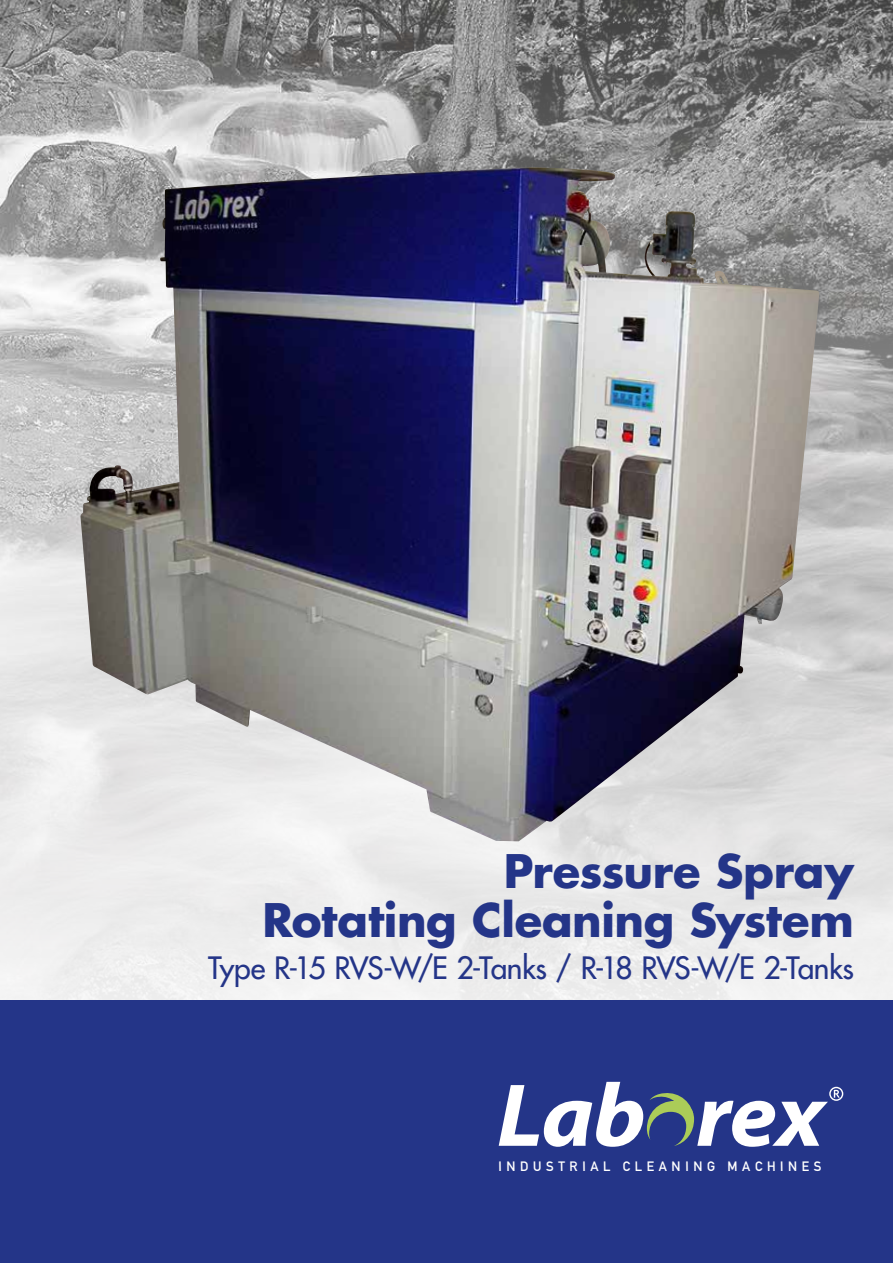
<style>
.page{position:relative;width:893px;height:1263px;background:#fff}
.page>*{position:absolute;margin:0;border:0;box-sizing:border-box;transform-origin:0 0}
.t1{font:700 45px/49.5px "Futura Std";letter-spacing:-.01em;color:#243588;text-align:right}
.t2{font:500 30px "Futura Std";letter-spacing:-.04em;color:#243588}
.t3{font:13.5px "DIN Mittelschrift";letter-spacing:.34em;color:#fff}
</style>
<div class="page">
<img style="left:0;top:0;width:893px;height:1001px">
<div style="left:0;top:1001px;width:893px;height:262px;background:#243588"></div>
<svg style="left:499px;top:1082px;width:344px;height:65px"></svg>
<img style="left:80px;top:167px;width:739px;height:674px">
<h1 class="t1" style="left:262px;top:845px;width:593px">Pressure Spray<br>Rotating Cleaning System</h1>
<p class="t2" style="left:208px;top:949px;width:647px">Type R-15 RVS-W/E 2-Tanks / R-18 RVS-W/E 2-Tanks</p>
<p class="t3" style="left:498px;top:1158px;width:325px">INDUSTRIAL CLEANING MACHINES</p>
</div>
